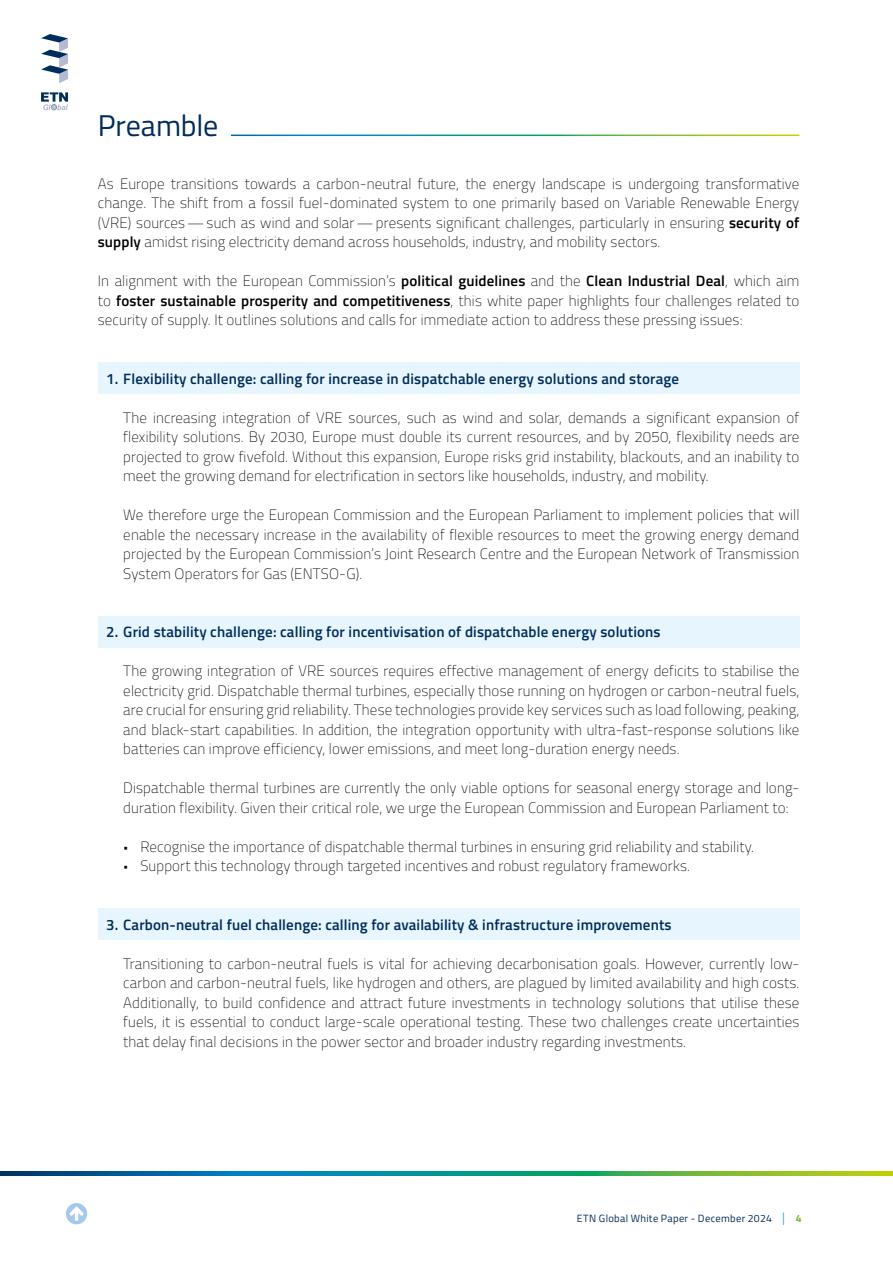
<style>
.page{position:relative;width:893px;height:1263px;background:#fff}
.page>*{position:absolute;margin:0;border:0;box-sizing:border-box;transform-origin:0 0}
.t1{font:30px "Titillium Web";letter-spacing:-.005em;color:#002d59}
.t2{font:200 15px/19.5px "Titillium Web";letter-spacing:.01em;color:#000;text-align:justify}
.t3{font:600 15px "Titillium Web";letter-spacing:.01em;color:#002d59}
.t4{font:10.5px "Titillium Web";letter-spacing:.035em;color:#002d59}
.s1{font-weight:600}
.s2{font-family:"Acumin Variable Concept";font-weight:400}
.s3{font-weight:300;font-size:13.2px;color:#0081c9}
.s4{font-weight:700;color:#76b837}
</style>
<div class="page">
<svg style="left:0;top:1171px;width:893px;height:5px;background:#2a9175"></svg>
<svg style="left:66px;top:1203px;width:21px;height:21px"></svg>
<svg style="left:41px;top:34px;width:27px;height:49px"></svg>
<svg style="left:41px;top:92px;width:27px;height:18px"></svg>
<div style="left:98px;top:362px;width:701px;height:32px;background:#e6f5fe"></div>
<div style="left:98px;top:616px;width:701px;height:31px;background:#e6f5fe"></div>
<div style="left:98px;top:908px;width:701px;height:32px;background:#e6f5fe"></div>
<h1 class="t1" style="left:98px;top:104px;width:122px">Preamble</h1>
<p class="t2" style="left:98px;top:173px;width:703px">As Europe transitions towards a carbon-neutral future, the energy landscape is undergoing transformative change. The shift from a fossil fuel-dominated system to one primarily based on Variable Renewable Energy (VRE) sources—such as wind and solar—presents significant challenges, particularly in ensuring <span class="s1">security of supply</span> amidst rising electricity demand across households, industry, and mobility sectors.</p>
<p class="t2" style="left:98px;top:270px;width:703px">In alignment with the European Commission’s <span class="s1">political guidelines</span> and the <span class="s1">Clean Industrial Deal</span>, which aim to <span class="s1">foster sustainable prosperity and competitiveness</span>, this white paper highlights four challenges related to security of supply. It outlines solutions and calls for immediate action to address these pressing issues:</p>
<p class="t3" style="left:106px;top:367px;width:574px">1. Flexibility challenge: calling for increase in dispatchable energy solutions and storage</p>
<p class="t2" style="left:123px;top:407px;width:678px">The increasing integration of VRE sources, such as wind and solar, demands a significant expansion of flexibility solutions. By 2030, Europe must double its current resources, and by 2050, flexibility needs are projected to grow fivefold. Without this expansion, Europe risks grid instability, blackouts, and an inability to meet the growing demand for electrification in sectors like households, industry, and mobility.</p>
<p class="t2" style="left:123px;top:504px;width:678px">We therefore urge the European Commission and the European Parliament to implement policies that will enable the necessary increase in the availability of flexible resources to meet the growing energy demand projected by the European Commission’s Joint Research Centre and the European Network of Transmission System Operators for Gas (ENTSO-G).</p>
<p class="t3" style="left:106px;top:621px;width:556px">2. Grid stability challenge: calling for incentivisation of dispatchable energy solutions</p>
<p class="t2" style="left:123px;top:660px;width:678px">The growing integration of VRE sources requires effective management of energy deficits to stabilise the electricity grid. Dispatchable thermal turbines, especially those running on hydrogen or carbon-neutral fuels, are crucial for ensuring grid reliability. These technologies provide key services such as load following, peaking, and black-start capabilities. In addition, the integration opportunity with ultra-fast-response solutions like batteries can improve efficiency, lower emissions, and meet long-duration energy needs.</p>
<p class="t2" style="left:123px;top:777px;width:678px">Dispatchable thermal turbines are currently the only viable options for seasonal energy storage and long&shy;duration flexibility. Given their critical role, we urge the European Commission and European Parliament to:</p>
<p class="t2" style="left:123px;top:836px;width:632px"><span class="s2">•</span> Recognise the importance of dispatchable thermal turbines in ensuring grid reliability and stability.</p>
<p class="t2" style="left:123px;top:855px;width:568px"><span class="s2">•</span> Support this technology through targeted incentives and robust regulatory frameworks.</p>
<p class="t3" style="left:106px;top:913px;width:567px">3. Carbon-neutral fuel challenge: calling for availability &amp; infrastructure improvements</p>
<p class="t2" style="left:123px;top:953px;width:678px">Transitioning to carbon-neutral fuels is vital for achieving decarbonisation goals. However, currently low&shy;carbon and carbon-neutral fuels, like hydrogen and others, are plagued by limited availability and high costs.<br>Additionally, to build confidence and attract future investments in technology solutions that utilise these fuels, it is essential to conduct large-scale operational testing. These two challenges create uncertainties that delay final decisions in the power sector and broader industry regarding investments.</p>
<p class="t4" style="left:577px;top:1211px;width:226px">ETN Global White Paper - December 2024 <span class="s3">|</span> <span class="s4">4</span></p>
</div>
